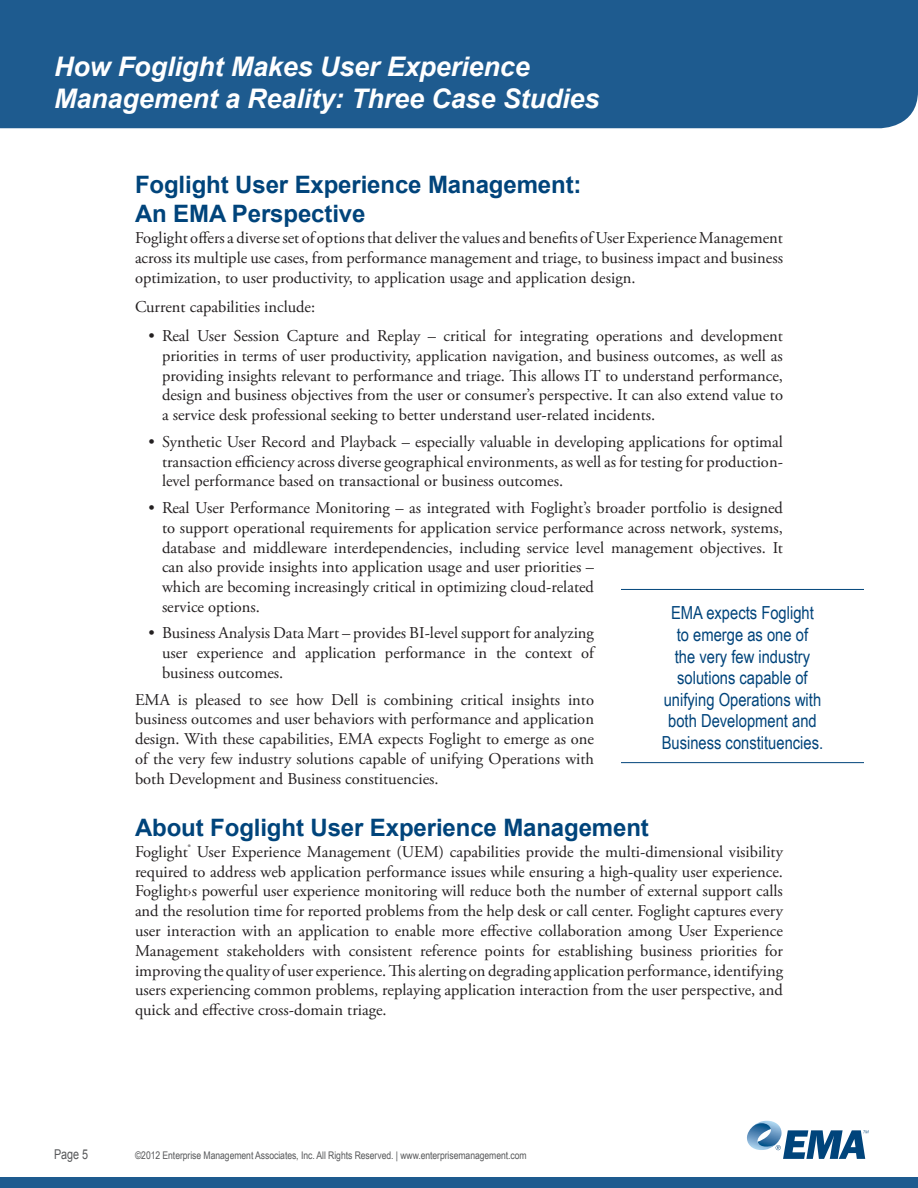
<style>
.page{position:relative;width:918px;height:1188px;background:#fff}
.page>*{position:absolute;margin:0;border:0;box-sizing:border-box;transform-origin:0 0}
.t1{font:italic 700 27px/32.4px "Arial";letter-spacing:-.005em;color:#fff}
.Heading_1{font:700 24px/28.8px "Arial";letter-spacing:-.005em;color:#00447b}
.Pull_quote{font:18px/21.6px "Arial Narrow";color:#00447b;text-align:center}
.Bullet_1{font:16.5px/19.8px "Adobe Garamond Pro";color:#231f20;text-align:justify}
.t2{font:13.5px "Arial";color:#57585a;scale:.8 1}
.t3{font:10.5px "Arial Narrow";letter-spacing:-.005em;color:#57585a}
</style>
<div class="page">
<div style="left:0;top:0;width:918px;height:128px;background:#1e5b8f"></div>
<svg style="left:747px;top:1121px;width:122px;height:38px"></svg>
<div style="left:0;top:1177px;width:918px;height:11px;background:#1e5b8f"></div>
<hr style="left:621px;top:589px;width:243px;height:1px;background:#00447b">
<hr style="left:621px;top:762px;width:243px;height:1px;background:#00447b">
<h1 class="t1" style="left:54px;top:51px;width:547px">How Foglight Makes User Experience<br>Management a Reality: Three Case Studies</h1>
<p class="Heading_1" style="left:135px;top:171px;width:448px">Foglight User Experience Management:<br>An EMA Perspective</p>
<p class="Bullet_1" style="left:135px;top:228px;width:650px">Foglight offers a diverse set of options that deliver the values and benefits of User Experience Management across its multiple use cases, from performance management and triage, to business impact and business optimization, to user productivity, to application usage and application design.</p>
<p class="Bullet_1" style="left:135px;top:297px;width:182px">Current capabilities include:</p>
<p class="Bullet_1" style="left:162px;top:326px;width:623px;text-indent:-14px">• Real User Session Capture and Replay – critical for integrating operations and development priorities in terms of user productivity, application navigation, and business outcomes, as well as providing insights relevant to performance and triage. This allows IT to understand performance, design and business objectives from the user or consumer’s perspective. It can also extend value to a service desk professional seeking to better understand user-related incidents.</p>
<p class="Bullet_1" style="left:162px;top:432px;width:623px;text-indent:-14px">• Synthetic User Record and Playback – especially valuable in developing applications for optimal transaction efficiency across diverse geographical environments, as well as for testing for production&shy;level performance based on transactional or business outcomes.</p>
<p class="Bullet_1" style="left:162px;top:498px;width:623px;text-align:left;text-indent:-14px">• Real User Performance Monitoring – as integrated with Foglight’s broader portfolio is designed to support operational requirements for application service performance across network, systems, database and middleware interdependencies, including service level management objectives. It can also provide insights into application usage and user priorities –<br>which are becoming increasingly critical in optimizing cloud-related<br>service options.</p>
<p class="Bullet_1" style="left:162px;top:624px;width:434px;text-indent:-14px">• Business Analysis Data Mart – provides BI-level support for analyzing user experience and application performance in the context of business outcomes.</p>
<p class="Bullet_1" style="left:135px;top:690px;width:461px">EMA is pleased to see how Dell is combining critical insights into business outcomes and user behaviors with performance and application design. With these capabilities, EMA expects Foglight to emerge as one of the very few industry solutions capable of unifying Operations with both Development and Business constituencies.</p>
<p class="Heading_1" style="left:135px;top:814px;width:515px">About Foglight User Experience Management</p>
<p class="Bullet_1" style="left:135px;top:842px;width:650px">Foglight<sup>®</sup> User Experience Management (UEM) capabilities provide the multi-dimensional visibility required to address web application performance issues while ensuring a high-quality user experience.<br>Foglight›s powerful user experience monitoring will reduce both the number of external support calls and the resolution time for reported problems from the help desk or call center. Foglight captures every user interaction with an application to enable more effective collaboration among User Experience Management stakeholders with consistent reference points for establishing business priorities for improving the quality of user experience. This alerting on degrading application performance, identifying users experiencing common problems, replaying application interaction from the user perspective, and quick and effective cross-domain triage.</p>
<p class="Pull_quote" style="left:662px;top:602px;width:163px">EMA expects Foglight<br>to emerge as one of<br>the very few industry solutions capable of unifying Operations with both Development and<br>Business constituencies.</p>
<p class="t2" style="left:54px;top:1145px;width:44px">Page 5</p>
<p class="t3" style="left:135px;top:1149px;width:393px">©2012 Enterprise Management Associates, Inc. All Rights Reserved. | www.enterprisemanagement.com</p>
</div>
